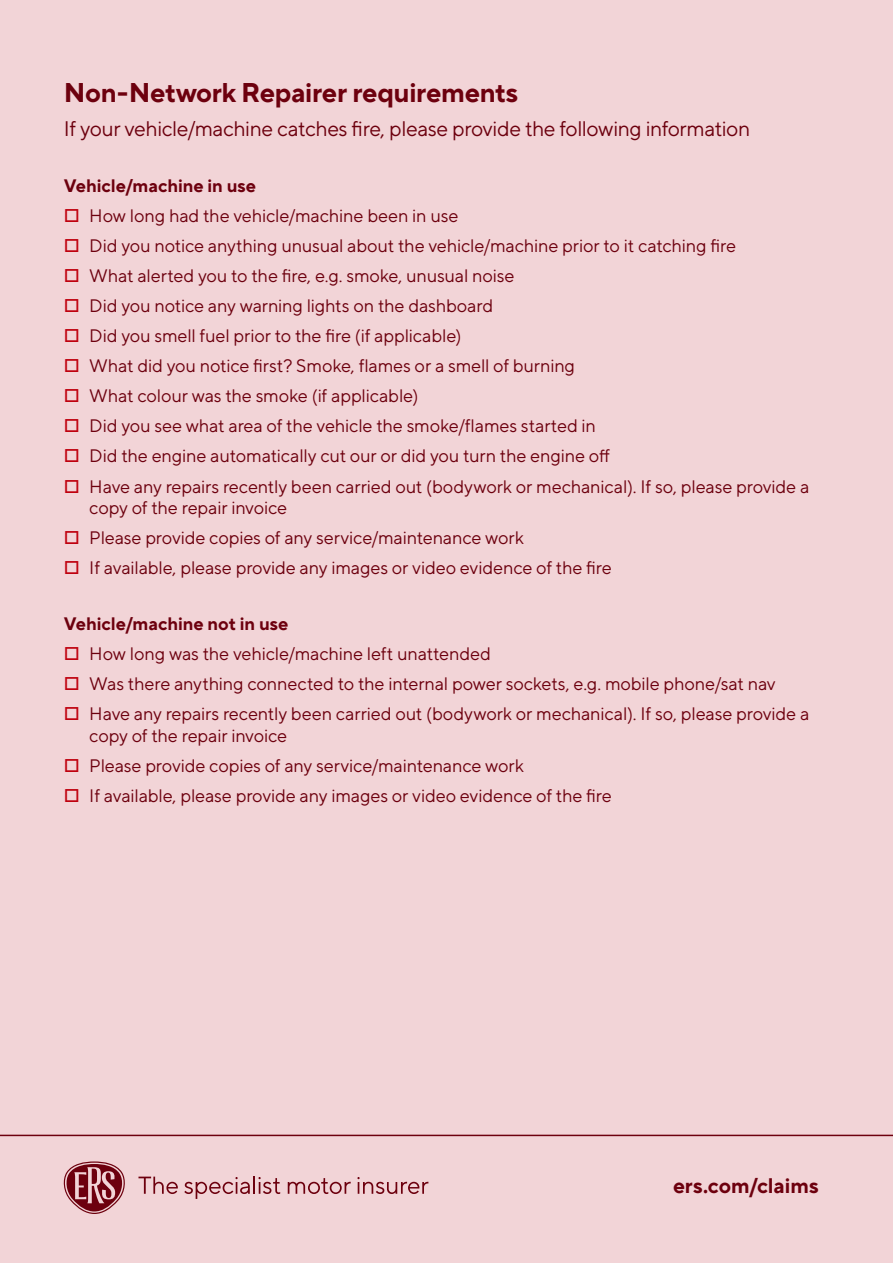
<style>
.page{position:relative;width:893px;height:1263px;background:#f2d4d7}
.page>*{position:absolute;margin:0;border:0;box-sizing:border-box;transform-origin:0 0}
.t1{font:700 27px "TT Norms Pro";letter-spacing:-.01em;color:#6d000e}
.t2{font:21px "TT Norms Pro";letter-spacing:-.02em;color:#6d000e}
.t3{font:700 21px "TT Norms Pro";color:#6d000e}
.t4{font:18px/30.2px "TT Norms Pro";letter-spacing:-.01em;color:#6d000e}
.t5{font:700 18px "TT Norms Pro";letter-spacing:-.005em;color:#6d000e}
</style>
<div class="page">
<svg style="left:63px;top:1161px;width:62px;height:53px"></svg>
<svg style="left:138px;top:1176px;width:40px;height:18px"></svg>
<svg style="left:184px;top:1176px;width:96px;height:23px"></svg>
<svg style="left:288px;top:1178px;width:63px;height:16px"></svg>
<svg style="left:357px;top:1177px;width:71px;height:17px"></svg>
<hr style="left:0;top:1135px;width:893px;height:1px;background:#6d000e">
<h1 class="t1" style="left:64px;top:73px;width:456px">Non-Network Repairer requirements</h1>
<p class="t2" style="left:64px;top:113px;width:688px">If your vehicle/machine catches fire, please provide the following information</p>
<p class="t5" style="left:64px;top:172px;width:194px">Vehicle/machine in use</p>
<p class="t4" style="left:89px;top:199px;width:722px">How long had the vehicle/machine been in use<br>Did you notice anything unusual about the vehicle/machine prior to it catching fire<br>What alerted you to the fire, e.g. smoke, unusual noise<br>Did you notice any warning lights on the dashboard<br>Did you smell fuel prior to the fire (if applicable)<br>What did you notice first? Smoke, flames or a smell of burning<br>What colour was the smoke (if applicable)<br>Did you see what area of the vehicle the smoke/flames started in<br>Did the engine automatically cut our or did you turn the engine off<br>Have any repairs recently been carried out (bodywork or mechanical). If so, please provide a</p>
<p class="t4" style="left:89px;top:491px;width:524px">copy of the repair invoice<br>Please provide copies of any service/maintenance work<br>If available, please provide any images or video evidence of the fire</p>
<p class="t5" style="left:64px;top:610px;width:226px">Vehicle/machine not in use</p>
<p class="t4" style="left:89px;top:637px;width:722px">How long was the vehicle/machine left unattended<br>Was there anything connected to the internal power sockets, e.g. mobile phone/sat nav<br>Have any repairs recently been carried out (bodywork or mechanical). If so, please provide a</p>
<p class="t4" style="left:89px;top:719px;width:524px">copy of the repair invoice<br>Please provide copies of any service/maintenance work<br>If available, please provide any images or video evidence of the fire</p>
<p class="t3" style="left:673px;top:1170px;width:147px">ers.com/claims</p>
</div>
